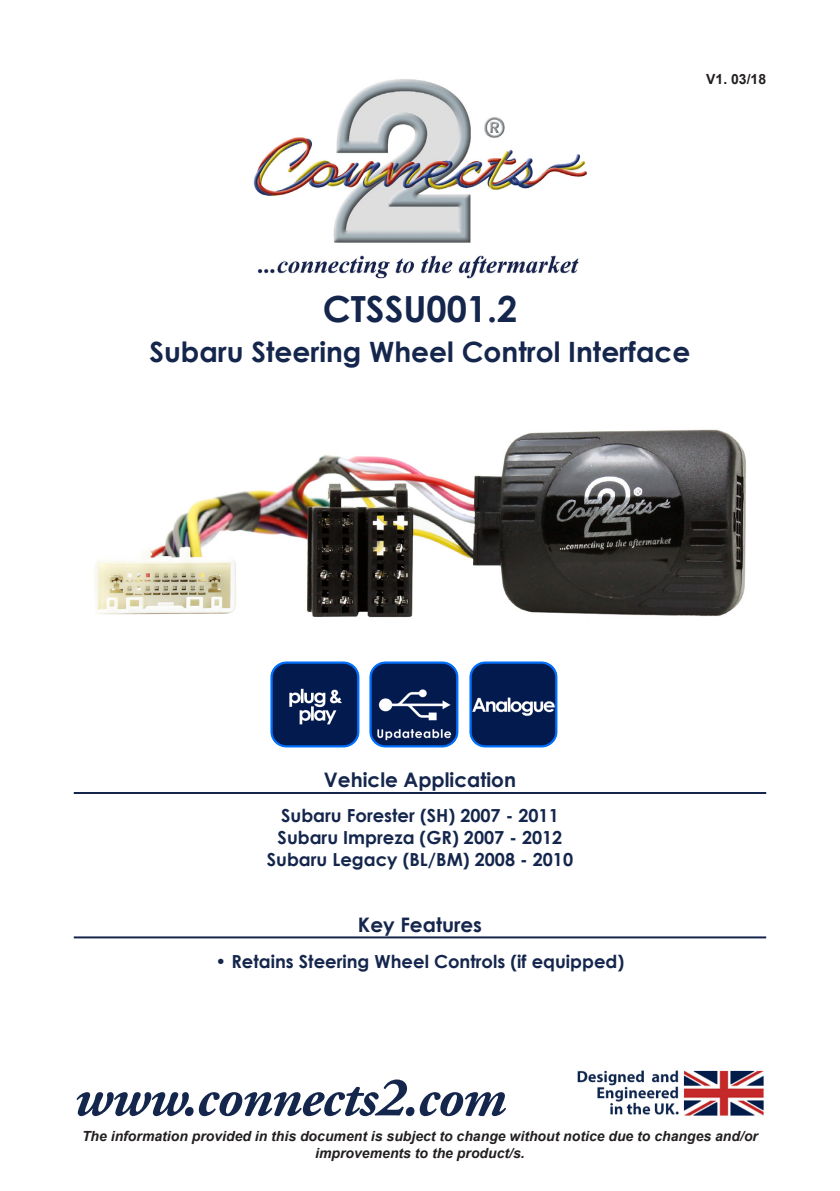
<style>
.page{position:relative;width:840px;height:1191px;background:#fff}
.page>*{position:absolute;margin:0;border:0;box-sizing:border-box;transform-origin:0 0}
.t1{font:italic 700 56px "Adobe Garamond Pro";letter-spacing:-.02em;color:#15264d}
.t2{font:700 36px "Century Gothic";color:#15264d}
.t3{font:700 28px "Century Gothic";color:#15264d}
.t4{font:700 20px "Century Gothic";color:#15264d}
.t5{font:700 18px "Century Gothic";color:#15264d}
.t6{font:italic 700 14px/16.8px "Arial";color:#231f20;text-align:center}
.t7{font:700 14px "Arial";color:#231f20}
</style>
<div class="page">
<img style="left:253px;top:79px;width:335px;height:200px">
<img style="left:577px;top:1070px;width:187px;height:46px">
<img style="left:94px;top:429px;width:652px;height:189px">
<img style="left:369px;top:661px;width:89px;height:86px">
<img style="left:469px;top:661px;width:88px;height:86px">
<img style="left:270px;top:661px;width:89px;height:86px">
<hr style="left:74px;top:792px;width:691px;height:2px;background:#15264d">
<hr style="left:74px;top:936px;width:691px;height:2px;background:#15264d">
<p class="t7" style="left:705px;top:70px;width:61px">V1. 03/18</p>
<p class="t2" style="left:322px;top:281px;width:196px">CTSSU001.2</p>
<p class="t3" style="left:149px;top:330px;width:542px">Subaru Steering Wheel Control Interface</p>
<p class="t4" style="left:324px;top:764px;width:193px">Vehicle Application</p>
<p class="t5" style="left:281px;top:802px;width:279px">Subaru Forester (SH) 2007 - 2011</p>
<p class="t5" style="left:277px;top:824px;width:286px">Subaru Impreza (GR) 2007 - 2012</p>
<p class="t5" style="left:267px;top:846px;width:307px">Subaru Legacy (BL/BM) 2008 - 2010</p>
<p class="t4" style="left:358px;top:909px;width:125px">Key Features</p>
<p class="t5" style="left:215px;top:948px;width:410px">• Retains Steering Wheel Controls (if equipped)</p>
<p class="t1" style="left:74px;top:1065px;width:433px">www.connects2.com</p>
<p class="t6" style="left:82px;top:1128px;width:677px">The information provided in this document is subject to change without notice due to changes and/or improvements to the product/s.</p>
</div>
